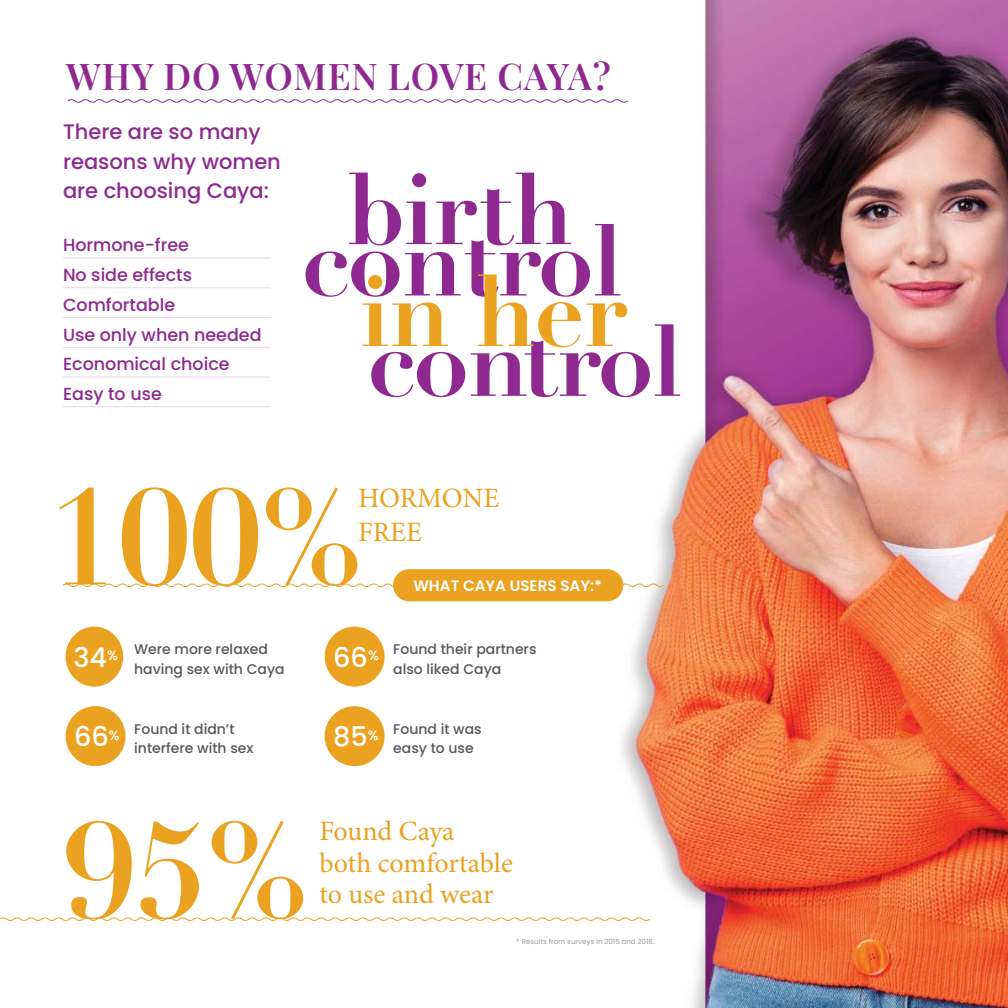
<style>
.page{position:relative;width:1008px;height:1008px;background:#fff}
.page>*{position:absolute;margin:0;border:0;box-sizing:border-box;transform-origin:0 0}
.t1{font:700 133px "Didot";color:#eba220}
.t2{font:700 99.23px/100.5px "Didot";letter-spacing:-.02em;color:#8e2990}
.t3{font:700 99.23px "Didot";color:#eba220}
.t4{font:600 36.75px "Playfair Display";letter-spacing:.02em;color:#8e2990}
.t5{font:28px/31.5px "Minion Pro";letter-spacing:-.005em;color:#eba220}
.t6{font:500 21px/29.8px "Poppins";color:#8e2990}
.t7{font:500 17.5px/29.8px "Poppins";color:#8e2990}
.t8{font:600 15.22px "Poppins";color:#fff}
.t9{font:500 14px/19.2px "Poppins";color:#57585a}
.t10{font:500 13.47px "Poppins";color:#fff}
.t11{font:500 7px "Poppins";color:#a7a9ab}
.s1{font-size:27.12px;color:#fff}
</style>
<div class="page">
<img style="left:488px;top:0;width:520px;height:1008px">
<hr style="left:63px;top:258px;width:208px;height:1px;background:#e5d8e6">
<hr style="left:63px;top:287px;width:208px;height:1px;background:#e5d8e6">
<hr style="left:63px;top:317px;width:208px;height:1px;background:#e5d8e6">
<hr style="left:63px;top:347px;width:208px;height:1px;background:#e5d8e6">
<hr style="left:63px;top:377px;width:208px;height:1px;background:#e5d8e6">
<hr style="left:63px;top:406px;width:208px;height:1px;background:#e5d8e6">
<svg style="left:0;top:916px;width:651px;height:6px"></svg>
<svg style="left:62px;top:582px;width:603px;height:6px"></svg>
<div style="left:66px;top:627px;width:57px;height:60px;background:#eba220;border-radius:50%"></div>
<div style="left:66px;top:706px;width:60px;height:60px;background:#eba220;border-radius:50%"></div>
<div style="left:325px;top:627px;width:60px;height:60px;background:#eba220;border-radius:50%"></div>
<div style="left:325px;top:706px;width:60px;height:60px;background:#eba220;border-radius:50%"></div>
<svg style="left:67px;top:98px;width:562px;height:6px"></svg>
<div style="left:393px;top:569px;width:230px;height:32px;background:#eba220;border-radius:16px"></div>
<h3 class="t4" style="left:66px;top:61px;width:546px">WHY DO WOMEN LOVE CAYA?</h3>
<h3 class="t6" style="left:63px;top:117px;width:219px">There are so many reasons why women are choosing Caya:</h3>
<p class="t7" style="left:63px;top:231px;width:200px">Hormone-free<br>No side effects<br>Comfortable<br>Use only when needed<br>Economical choice<br>Easy to use</p>
<h2 class="t2" style="left:346px;top:172px;width:230px">birth</h2>
<h2 class="t3" style="left:359px;top:274px;width:269px">in her</h2>
<h2 class="t2" style="left:368px;top:223px;width:316px;text-indent:-66px">control control</h2>
<h1 class="t1" style="left:46px;top:487px;width:319px">100%</h1>
<h3 class="t5" style="left:358px;top:484px;width:143px;line-height:33.2px">HORMONE<br>FREE</h3>
<p class="t8" style="left:413px;top:576px;width:190px">WHAT CAYA USERS SAY:*</p>
<p class="t9" style="left:73px;top:640px;width:213px;text-indent:61px">Were more relaxed<br><sup>34</sup> having sex with Caya</p>
<p class="t10" style="left:107px;top:650px;width:12px">%</p>
<p class="t9" style="left:74px;top:719px;width:181px;text-indent:60px">Found it didn’t<br><sup>66</sup> interfere with sex</p>
<p class="t10" style="left:109px;top:730px;width:12px">%</p>
<p class="t9" style="left:393px;top:640px;width:145px;text-indent:-60px"><span class="s1">66</span><sub>%</sub> Found their partners also liked Caya</p>
<p class="t9" style="left:393px;top:719px;width:90px;text-indent:-60px"><span class="s1">85</span><sub>%</sub> Found it was easy to use</p>
<h1 class="t1" style="left:63px;top:821px;width:248px">95%</h1>
<h3 class="t5" style="left:319px;top:818px;width:195px">Found Caya both comfortable to use and wear</h3>
<p class="t11" style="left:516px;top:937px;width:140px">* Results from surveys in 2015 and 2016.</p>
</div>
